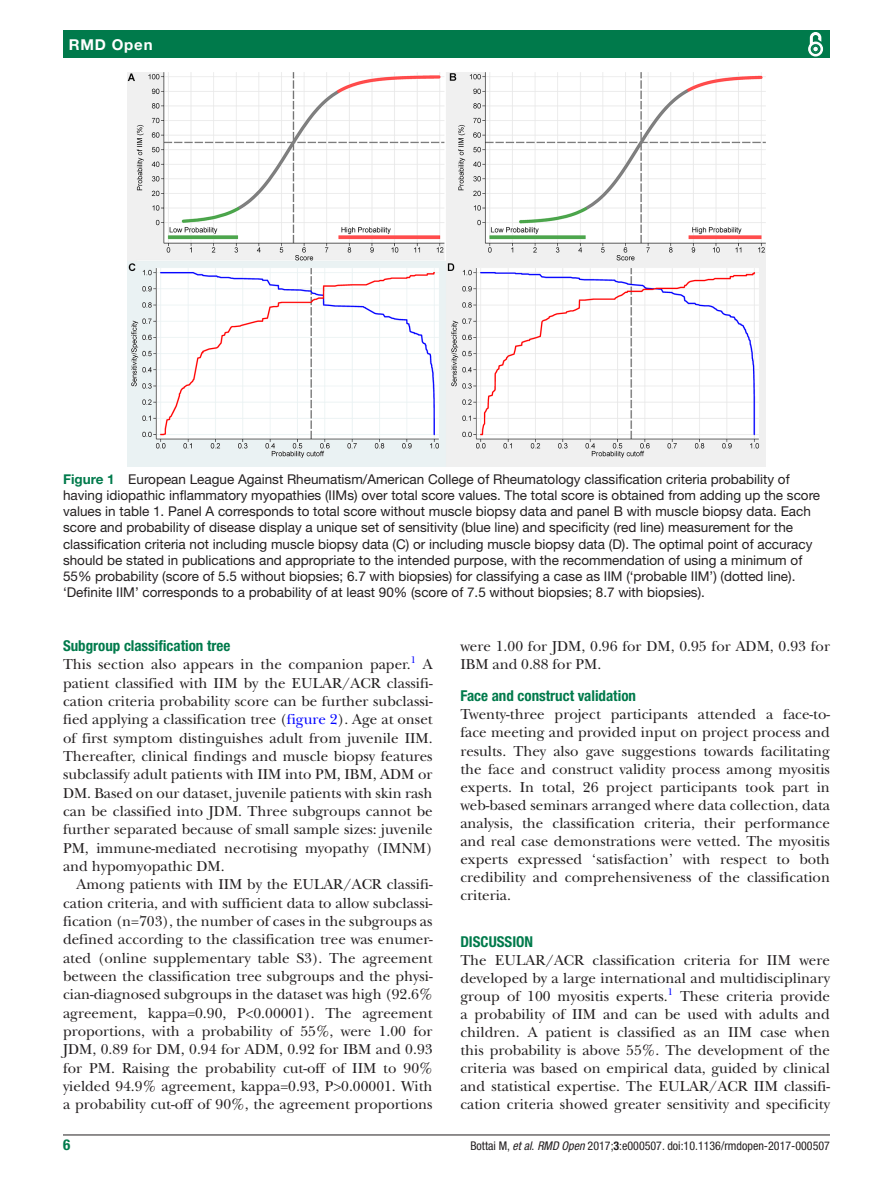
<style>
.page{position:relative;width:893px;height:1191px;background:#fff}
.page>*{position:absolute;margin:0;border:0;box-sizing:border-box;transform-origin:0 0}
.t1{font:15px/18.3px "New Baskerville";color:#231f20;text-align:justify}
.t2{font:700 condensed 15px "Helvetica Neue LT Std";color:#007a4b}
.t3{font:700 15px "Helvetica Neue LT Std";letter-spacing:.055em;color:#fff}
.t4{font:13.5px/16.2px "Helvetica Neue LT Std";color:#231f20}
.t5{font:condensed 12px "Helvetica Neue LT Std";color:#231f20}
.t6{font:9.9px "New Baskerville";color:#00f}
.s1{font-weight:700;color:#007a4b}
.s2{color:#00f}
.s3{font-style:italic}
.s4{font-weight:700}
</style>
<div class="page">
<hr style="left:63px;top:1134px;width:767px;height:1px;background:#231f20">
<div style="left:63px;top:31px;width:767px;height:27px;background:#007a4b"></div>
<svg style="left:808px;top:32px;width:16px;height:25px"></svg>
<div style="left:812px;top:45px;width:7px;height:8px;border:1px solid #007a4b;border-radius:50%"></div>
<img style="left:127px;top:73px;width:638px;height:393px">
<p class="t3" style="left:69px;top:35px;width:85px">RMD Open</p>
<p class="t4" style="left:63px;top:470px;width:759px"><span class="s1">Figure 1</span> European League Against Rheumatism/American College of Rheumatology classification criteria probability of having idiopathic inflammatory myopathies (IIMs) over total score values. The total score is obtained from adding up the score values in table 1. Panel A corresponds to total score without muscle biopsy data and panel B with muscle biopsy data. Each score and probability of disease display a unique set of sensitivity (blue line) and specificity (red line) measurement for the classification criteria not including muscle biopsy data (C) or including muscle biopsy data (D). The optimal point of accuracy should be stated in publications and appropriate to the intended purpose, with the recommendation of using a minimum of 55% probability (score of 5.5 without biopsies; 6.7 with biopsies) for classifying a case as IIM (‘probable IIM’) (dotted line). ‘Definite IIM’ corresponds to a probability of at least 90% (score of 7.5 without biopsies; 8.7 with biopsies).</p>
<p class="t2" style="left:63px;top:636px;width:169px">Subgroup classification tree</p>
<p class="t1" style="left:63px;top:655px;width:349px">This section also appears in the companion paper.</p>
<p class="t6" style="left:411px;top:653px;width:7px">1</p>
<p class="t1" style="left:63px;top:655px;width:371px;text-indent:360px">A patient classified with IIM by the EULAR/ACR classifi&shy;cation criteria probability score can be further subclassi&shy;fied applying a classification tree (<span class="s2">figure 2</span>). Age at onset of first symptom distinguishes adult from juvenile IIM.<br>Thereafter, clinical findings and muscle biopsy features subclassify adult patients with IIM into PM, IBM, ADM or DM. Based on our dataset, juvenile patients with skin rash can be classified into JDM. Three subgroups cannot be further separated because of small sample sizes: juvenile PM, immune-mediated necrotising myopathy (IMNM) and hypomyopathic DM.</p>
<p class="t1" style="left:63px;top:875px;width:371px;text-indent:14px">Among patients with IIM by the EULAR/ACR classifi&shy;cation criteria, and with sufficient data to allow subclassi&shy;fication (n=703), the number of cases in the subgroups as defined according to the classification tree was enumer&shy;ated (online supplementary table S3). The agreement between the classification tree subgroups and the physi&shy;cian-diagnosed subgroups in the dataset was high (92.6% agreement, kappa=0.90, P&lt;0.00001). The agreement proportions, with a probability of 55%, were 1.00 for JDM, 0.89 for DM, 0.94 for ADM, 0.92 for IBM and 0.93 for PM. Raising the probability cut-off of IIM to 90% yielded 94.9% agreement, kappa=0.93, P&gt;0.00001. With a probability cut-off of 90%, the agreement proportions</p>
<p class="t1" style="left:460px;top:637px;width:371px">were 1.00 for JDM, 0.96 for DM, 0.95 for ADM, 0.93 for<br>IBM and 0.88 for PM.</p>
<p class="t2" style="left:460px;top:687px;width:177px">Face and construct validation</p>
<p class="t1" style="left:460px;top:705px;width:371px">Twenty-three project participants attended a face-to&shy;face meeting and provided input on project process and results. They also gave suggestions towards facilitating the face and construct validity process among myositis experts. In total, 26 project participants took part in web-based seminars arranged where data collection, data analysis, the classification criteria, their performance and real case demonstrations were vetted. The myositis experts expressed ‘satisfaction’ with respect to both credibility and comprehensiveness of the classification criteria.</p>
<p class="t2" style="left:460px;top:933px;width:74px">Discussion</p>
<p class="t1" style="left:460px;top:951px;width:371px">The EULAR/ACR classification criteria for IIM were developed by a large international and multidisciplinary group of 100 myositis experts.</p>
<p class="t6" style="left:668px;top:985px;width:7px">1</p>
<p class="t1" style="left:460px;top:987px;width:371px;text-indent:220px">These criteria provide a probability of IIM and can be used with adults and children. A patient is classified as an IIM case when this probability is above 55%. The development of the criteria was based on empirical data, guided by clinical and statistical expertise. The EULAR/ACR IIM classifi&shy;cation criteria showed greater sensitivity and specificity</p>
<p class="t2" style="left:63px;top:1135px;width:9px">6</p>
<p class="t5" style="left:470px;top:1138px;width:361px">Bottai M, <span class="s3">et al</span>. <span class="s3">RMD Open</span> 2017;<span class="s4">3</span>:e000507. doi:10.1136/rmdopen-2017-000507</p>
</div>
